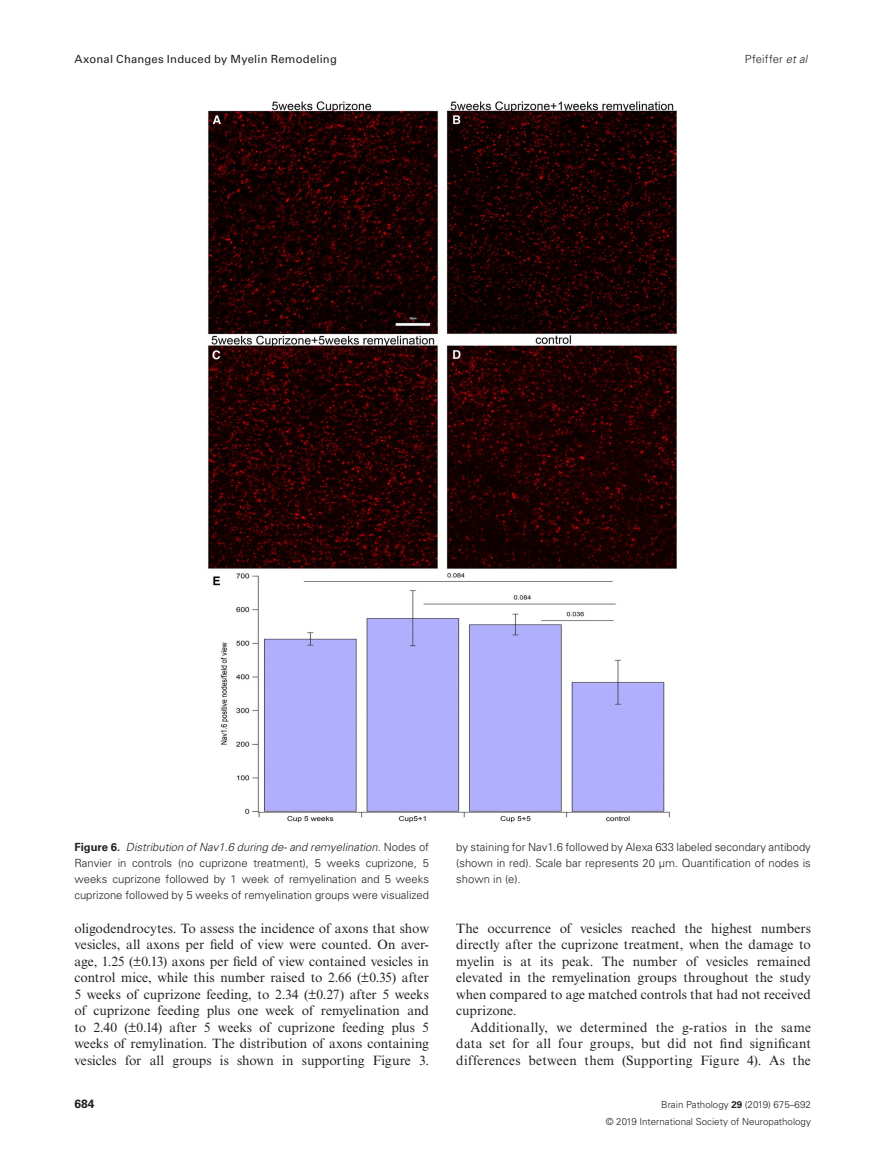
<style>
.page{position:relative;width:893px;height:1174px;background:#fff}
.page>*{position:absolute;margin:0;border:0;box-sizing:border-box;transform-origin:0 0}
.t1{font:13.5px/16.5px "Times New Roman MT Std";letter-spacing:.005em;color:#231f20;text-align:justify}
.t2{font:700 12px "Univers LT Std";color:#231f20}
.t3{font:300 11.25px/15.8px "Univers LT Std";color:#231f20;text-align:justify}
.t4{font:11.25px "Univers LT Std";letter-spacing:.02em;color:#231f20}
.t5{font:300 9.75px/16.5px "Univers LT Std";color:#231f20;text-align:right}
.s1{font-style:italic}
.s2{font-weight:700}
</style>
<div class="page">
<img style="left:206px;top:101px;width:473px;height:722px">
<p class="t4" style="left:74px;top:52px;width:264px">Axonal Changes Induced by Myelin Remodeling</p>
<p class="t3" style="left:745px;top:51px;width:64px">Pfeiffer <span class="s1">et al</span></p>
<p class="t3" style="left:74px;top:839px;width:356px"><span class="s2">Figure 6.</span> <span class="s1">Distribution of Nav1.6 during de- and remyelination</span>. Nodes of Ranvier in controls (no cuprizone treatment), 5 weeks cuprizone, 5 weeks cuprizone followed by 1 week of remyelination and 5 weeks cuprizone followed by 5 weeks of remyelination groups were visualized</p>
<p class="t3" style="left:456px;top:839px;width:356px">by staining for Nav1.6 followed by Alexa 633 labeled secondary antibody (shown in red). Scale bar represents 20 μm. Quantification of nodes is</p>
<p class="t1" style="left:74px;top:919px;width:356px">oligodendrocytes. To assess the incidence of axons that show vesicles, all axons per field of view were counted. On aver&shy;age, 1.25 (±0.13) axons per field of view contained vesicles in control mice, while this number raised to 2.66 (±0.35) after 5 weeks of cuprizone feeding, to 2.34 (±0.27) after 5 weeks of cuprizone feeding plus one week of remyelination and to 2.40 (±0.14) after 5 weeks of cuprizone feeding plus 5 weeks of remylination. The distribution of axons containing vesicles for all groups is shown in supporting Figure 3.</p>
<p class="t1" style="left:456px;top:919px;width:356px">The occurrence of vesicles reached the highest numbers directly after the cuprizone treatment, when the damage to myelin is at its peak. The number of vesicles remained elevated in the remyelination groups throughout the study when compared to age matched controls that had not received cuprizone.</p>
<p class="t1" style="left:456px;top:1018px;width:356px;text-indent:14px">Additionally, we determined the g-ratios in the same data set for all four groups, but did not find significant differences between them (Supporting Figure 4). As the</p>
<p class="t2" style="left:74px;top:1096px;width:22px">684</p>
<p class="t5" style="left:606px;top:1096px;width:207px">Brain Pathology <span class="s2">29</span> (2019) 675–692<br>© 2019 International Society of Neuropathology</p>
</div>
